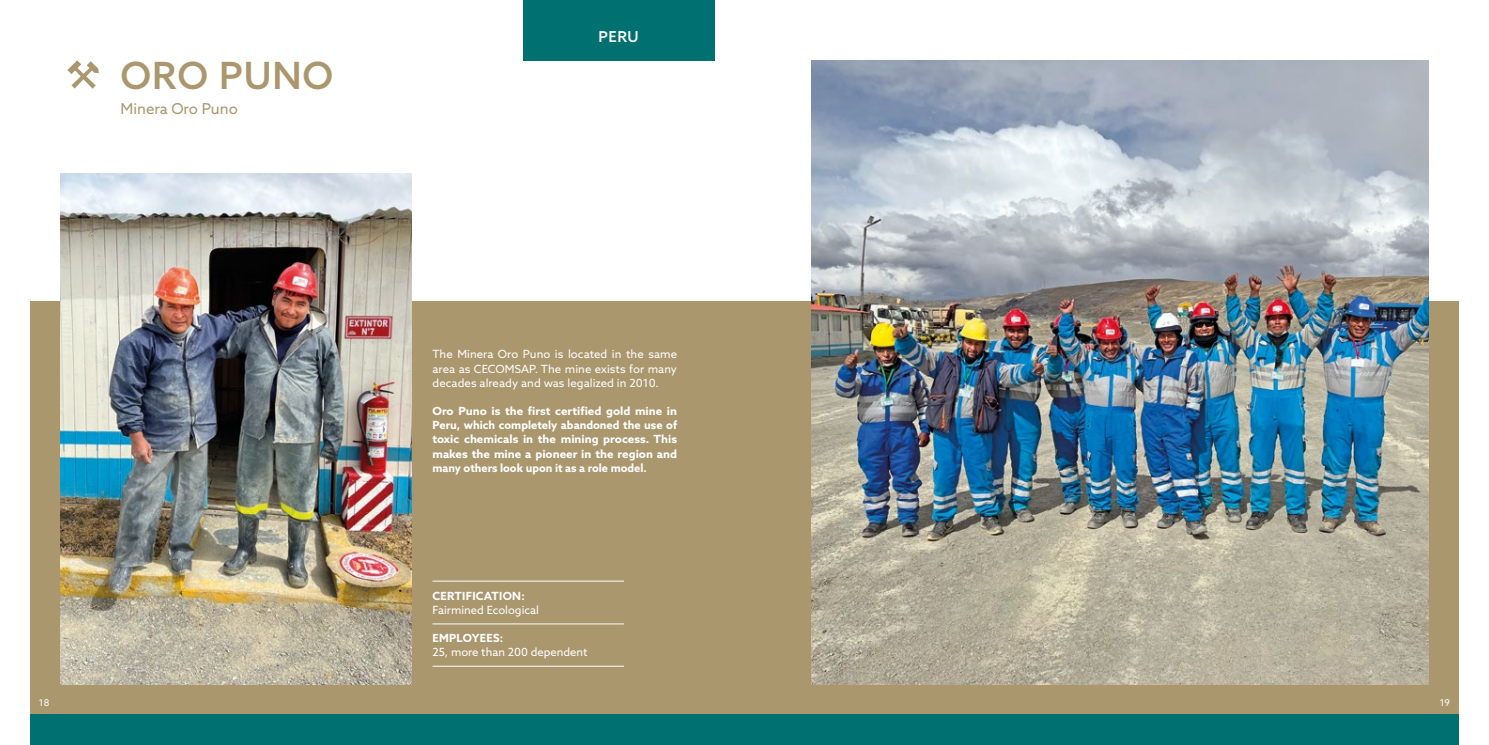
<style>
.page{position:relative;width:1489px;height:745px;background:#fff}
.page>*{position:absolute;margin:0;border:0;box-sizing:border-box;transform-origin:0 0}
.Fließtext_Deutsch{font:500 37.5px "Azo Sans";letter-spacing:.025em;color:#ab976e}
.Fließtext_Deutsch-2{font:15px "Azo Sans";color:#ab976e}
.t1{font:500 15px "Azo Sans";color:#fff}
.Fließtext_Deutsch-3{font:700 11.25px/14.1px "Azo Sans";color:#fff;text-align:justify}
.Fließtext_Deutsch-4{font:11.25px/14.1px "Azo Sans";color:#fff;text-align:justify}
.Fließtext_Deutsch-5{font:700 11.25px "Azo Sans";letter-spacing:.025em;color:#fff}
.Fließtext_Deutsch-6{font:9.38px "Azo Sans";color:#fff}
</style>
<div class="page">
<div style="left:30px;top:301px;width:1428px;height:443px;background:#ab976e"></div>
<div style="left:30px;top:714px;width:1428px;height:30px;background:#007071"></div>
<div style="left:523px;top:0;width:191px;height:60px;background:#007071"></div>
<svg style="left:67px;top:60px;width:32px;height:29px"></svg>
<img style="left:60px;top:174px;width:351px;height:510px">
<img style="left:811px;top:60px;width:617px;height:624px">
<hr style="left:432px;top:580px;width:192px;height:1px;background:#fff">
<hr style="left:432px;top:623px;width:192px;height:1px;background:#fff">
<hr style="left:432px;top:665px;width:192px;height:1px;background:#fff">
<p class="Fließtext_Deutsch" style="left:120px;top:51px;width:214px">ORO PUNO</p>
<p class="Fließtext_Deutsch-2" style="left:120px;top:99px;width:119px">Minera Oro Puno</p>
<p class="t1" style="left:598px;top:26px;width:42px">PERU</p>
<p class="Fließtext_Deutsch-4" style="left:432px;top:347px;width:246px">The Minera Oro Puno is located in the same area as CECOMSAP. The mine exists for many decades already and was legalized in 2010.</p>
<p class="Fließtext_Deutsch-3" style="left:432px;top:403px;width:246px">Oro Puno is the first certified gold mine in Peru, which completely abandoned the use of toxic chemicals in the mining process. This makes the mine a pioneer in the region and many others look upon it as a role model.</p>
<p class="Fließtext_Deutsch-5" style="left:432px;top:587px;width:94px">CERTIFICATION:</p>
<p class="Fließtext_Deutsch-4" style="left:432px;top:602px;width:108px">Fairmined Ecological</p>
<p class="Fließtext_Deutsch-5" style="left:432px;top:630px;width:72px">EMPLOYEES:</p>
<p class="Fließtext_Deutsch-4" style="left:432px;top:644px;width:156px">25, more than 200 dependent</p>
<p class="Fließtext_Deutsch-6" style="left:39px;top:696px;width:12px">18</p>
<p class="Fließtext_Deutsch-6" style="left:1439px;top:696px;width:12px">19</p>
</div>
